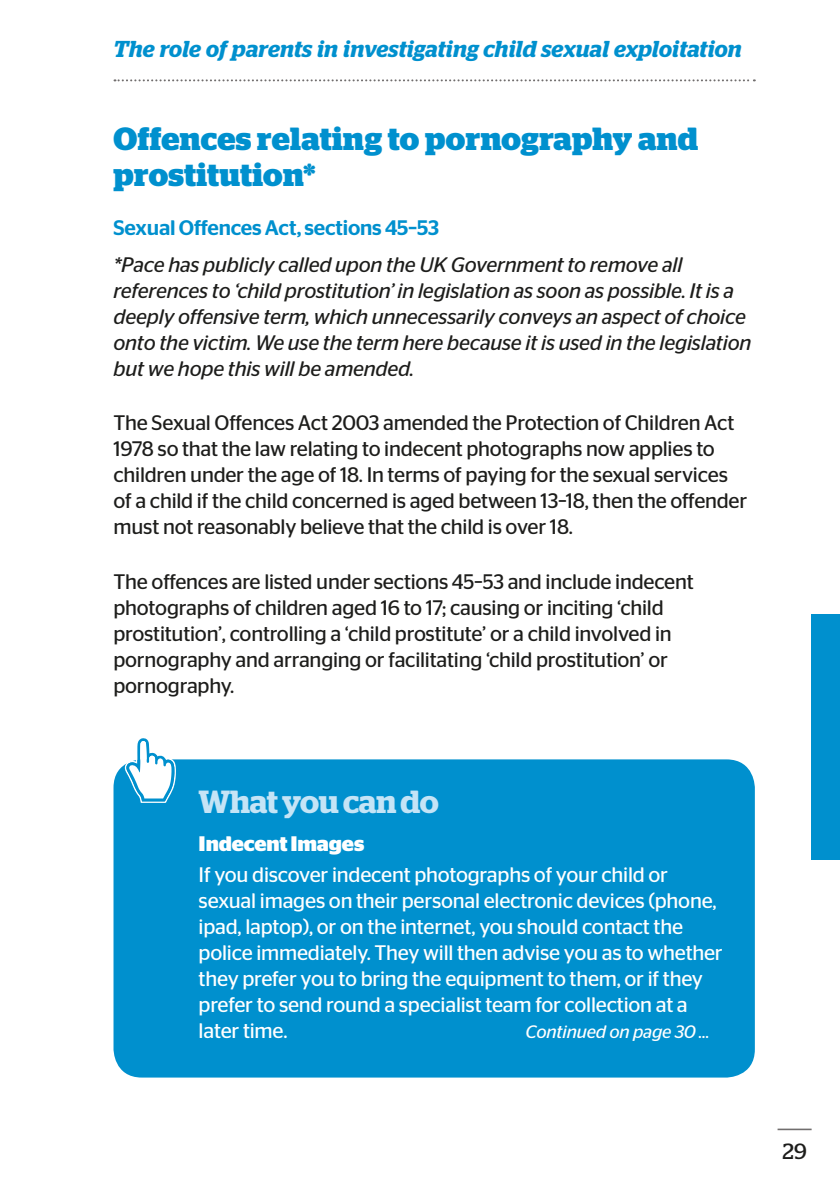
<style>
.page{position:relative;width:840px;height:1191px;background:#fff}
.page>*{position:absolute;margin:0;border:0;box-sizing:border-box;transform-origin:0 0}
.t1{font:700 32px/36px "Stag";letter-spacing:.01em;color:#0090ce}
.t2{font:600 32px "Stag";letter-spacing:-.015em;color:#c5e4f6}
.t3{font:italic 600 23px "Stag";letter-spacing:.01em;color:#0090ce}
.t4{font:22px "Stag";color:#1d1d1b}
.t5{font:21px/26px "Stag Sans";letter-spacing:-.01em;color:#1d1d1b}
.t6{font:21px/26px "Stag Sans";letter-spacing:-.01em;color:#fff}
.t7{font:italic 21px/26px "Stag Sans";letter-spacing:-.01em;color:#1d1d1b}
.t8{font:500 21px "Stag Sans";letter-spacing:-.01em;color:#0090ce}
.t9{font:700 21px "Stag Sans";letter-spacing:-.01em;color:#fff}
.t10{font:italic 18px "Stag Sans";letter-spacing:-.01em;color:#fff}
</style>
<div class="page">
<div style="left:113px;top:759px;width:641px;height:318px;background:#0090ce;border-radius:28px"></div>
<svg style="left:124px;top:738px;width:52px;height:65px"></svg>
<hr style="left:777px;top:1128px;width:34px;height:2px;background:#716e6e">
<svg style="left:114px;top:79px;width:640px;height:2px"></svg>
<div style="left:811px;top:615px;width:28px;height:244px;background:#0090ce"></div>
<p class="t3" style="left:113px;top:35px;width:629px">The role of parents in investigating child sexual exploitation</p>
<h1 class="t1" style="left:113px;top:121px;width:586px">Offences relating to pornography and prostitution*</h1>
<p class="t8" style="left:113px;top:215px;width:327px">Sexual Offences Act, sections 45–53</p>
<p class="t7" style="left:113px;top:251px;width:639px">*Pace has publicly called upon the UK Government to remove all references to ‘child prostitution’ in legislation as soon as possible. It is a deeply offensive term, which unnecessarily conveys an aspect of choice onto the victim. We use the term here because it is used in the legislation but we hope this will be amended.</p>
<p class="t5" style="left:113px;top:410px;width:635px">The Sexual Offences Act 2003 amended the Protection of Children Act 1978 so that the law relating to indecent photographs now applies to children under the age of 18. In terms of paying for the sexual services of a child if the child concerned is aged between 13–18, then the offender must not reasonably believe that the child is over 18.</p>
<p class="t5" style="left:113px;top:568px;width:581px">The offences are listed under sections 45–53 and include indecent photographs of children aged 16 to 17; causing or inciting ‘child prostitution’, controlling a ‘child prostitute’ or a child involved in pornography and arranging or facilitating ‘child prostitution’ or pornography.</p>
<h1 class="t2" style="left:198px;top:783px;width:241px">What you can do</h1>
<p class="t9" style="left:198px;top:831px;width:167px">Indecent Images</p>
<p class="t6" style="left:198px;top:862px;width:525px">If you discover indecent photographs of your child or sexual images on their personal electronic devices (phone, ipad, laptop), or on the internet, you should contact the police immediately. They will then advise you as to whether they prefer you to bring the equipment to them, or if they prefer to send round a specialist team for collection at a later time.</p>
<p class="t10" style="left:525px;top:1022px;width:185px">Continued on page 30 …</p>
<p class="t4" style="left:782px;top:1138px;width:26px">29</p>
</div>
